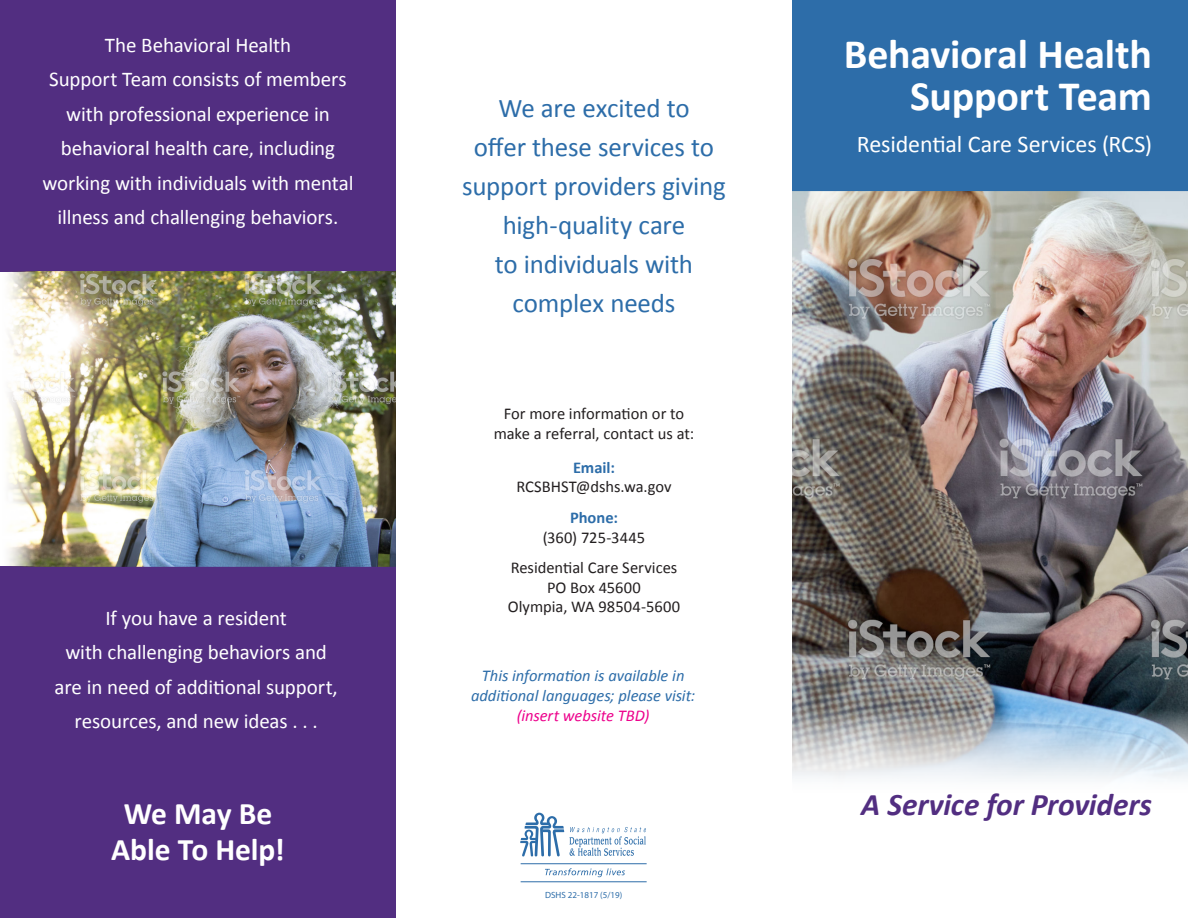
<style>
.page{position:relative;width:1188px;height:918px;background:#fff}
.page>*{position:absolute;margin:0;border:0;box-sizing:border-box;transform-origin:0 0}
.Headline{font:700 42px/42px "Calibri";letter-spacing:-.005em;color:#fff;text-align:right}
.Headline-2{font:italic 700 31.5px "Calibri";letter-spacing:-.005em;color:#522e81}
.Headline-3{font:700 31.5px/36px "Calibri";letter-spacing:-.005em;color:#fff;text-align:center}
.Headline-4{font:27px/39px "Calibri";letter-spacing:-.005em;color:#2d6da9;text-align:center}
.Headline-5{font:24px "Calibri";letter-spacing:-.01em;color:#fff}
.Headline-6{font:21px/34.5px "Calibri";letter-spacing:-.005em;color:#fff;text-align:center}
.Headline-7{font:16.5px/19.8px "Calibri";color:#231f20;text-align:center}
.Headline-8{font:italic 16.5px/19.8px "Calibri";letter-spacing:-.005em;color:#2d6da9;text-align:center}
.body{font:9px "Myriad Pro";color:#2d6da9}
.s1{font-weight:700;color:#2d6da9}
.s2{color:#ed028c}
</style>
<div class="page">
<div style="left:0;top:567px;width:396px;height:351px;background:#522e81"></div>
<div style="left:792px;top:0;width:396px;height:194px;background:#2d6da9"></div>
<svg style="left:520px;top:813px;width:126px;height:44px"></svg>
<hr style="left:521px;top:863px;width:126px;height:1px;background:#2d6da9">
<hr style="left:521px;top:881px;width:126px;height:1px;background:#2d6da9">
<svg style="left:545px;top:868px;width:80px;height:9px"></svg>
<div style="left:0;top:0;width:396px;height:272px;background:#522e81"></div>
<img style="left:8px;top:272px;width:388px;height:294px">
<img style="left:792px;top:192px;width:396px;height:587px">
<p class="Headline-6" style="left:42px;top:28px;width:313px">The Behavioral Health<br>Support Team consists of members with professional experience in behavioral health care, including working with individuals with mental illness and challenging behaviors.</p>
<p class="Headline-6" style="left:55px;top:601px;width:285px">If you have a resident<br>with challenging behaviors and are in need of additional support, resources, and new ideas . . .</p>
<p class="Headline-3" style="left:111px;top:795px;width:175px">We May Be<br>Able To Help!</p>
<p class="Headline-4" style="left:462px;top:89px;width:265px">We are excited to<br>offer these services to support providers giving high-quality care<br>to individuals with complex needs</p>
<p class="Headline-7" style="left:494px;top:404px;width:202px">For more information or to make a referral, contact us at:</p>
<p class="Headline-7" style="left:516px;top:457px;width:157px"><span class="s1">Email:<br></span>RCSBHST@dshs.wa.gov</p>
<p class="Headline-7" style="left:543px;top:507px;width:104px"><span class="s1">Phone:<br></span>(360) 725-3445</p>
<p class="Headline-7" style="left:508px;top:558px;width:174px">Residential Care Services<br>PO Box 45600<br>Olympia, WA 98504-5600</p>
<p class="Headline-8" style="left:471px;top:665px;width:226px">This information is available in additional languages; please visit: <span class="s2">(insert website TBD)</span></p>
<p class="body" style="left:545px;top:890px;width:79px">DSHS 22-1817 (5/19)</p>
<p class="Headline" style="left:844px;top:33px;width:310px">Behavioral Health<br>Support Team</p>
<p class="Headline-5" style="left:857px;top:129px;width:297px">Residential Care Services (RCS)</p>
<p class="Headline-2" style="left:861px;top:784px;width:292px">A Service for Providers</p>
</div>
